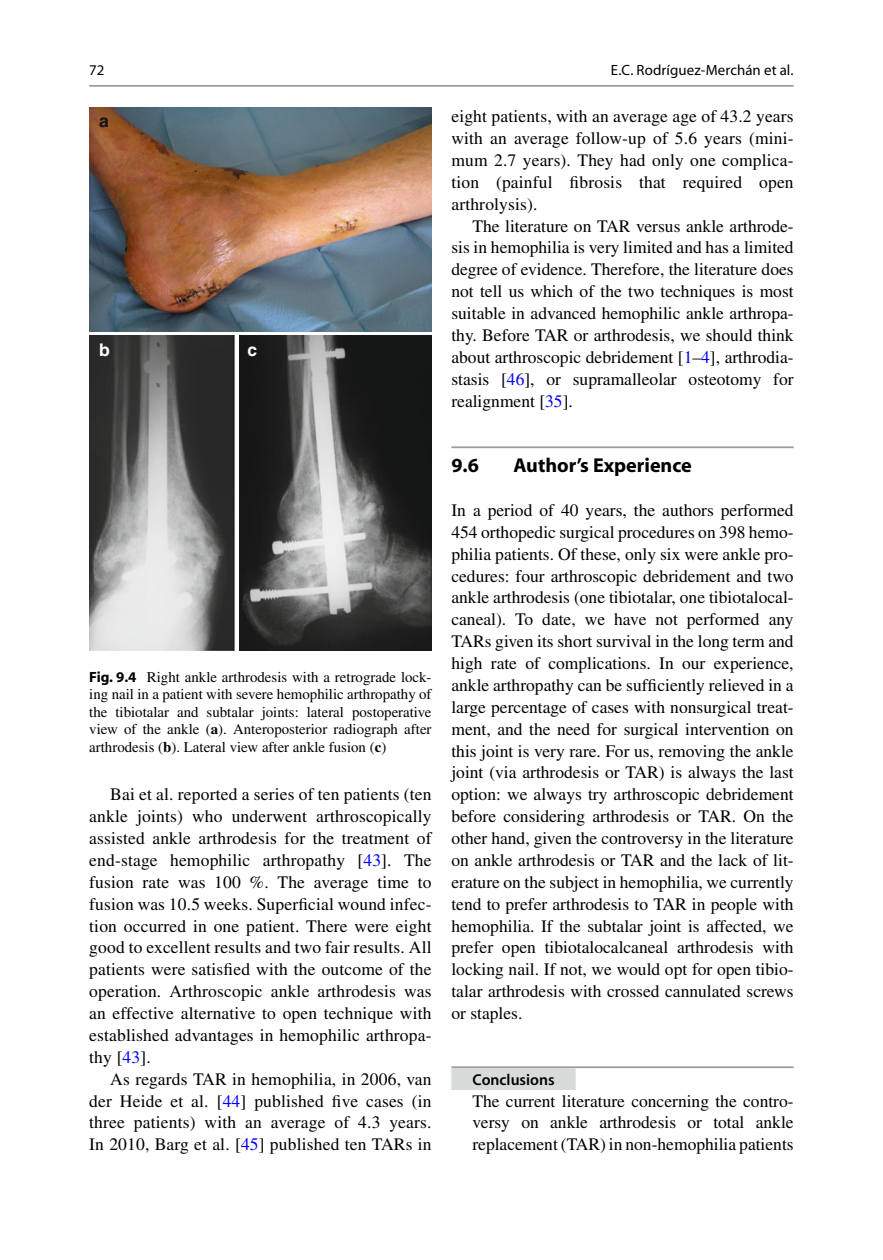
<style>
.page{position:relative;width:883px;height:1260px;background:#fff}
.page>*{position:absolute;margin:0;border:0;box-sizing:border-box;transform-origin:0 0}
.t1{font:700 20.12px "Lyyxsw Myriad";color:#000}
.t2{font:17.5px/21.9px "Vscwrl Times";color:#000;text-align:justify}
.t3{font:700 17.5px "Jcvnlq Helvetica";color:#fff}
.t4{font:700 17.5px "Jcvnlq Helvetica";color:#121313}
.t5{font:600 15.75px "Dhsnnm Myriad";color:#000}
.t6{font:14.88px/17.5px "Vscwrl Times";color:#000;text-align:justify}
.t7{font:14.88px "Jlhdyr Myriad";letter-spacing:.005em;color:#000}
.s1{color:#0000fa}
.s2{font-family:"Lyyxsw Myriad";font-weight:700}
.s3{font-family:"Lwgnrh Times";font-weight:700}
</style>
<div class="page">
<hr style="left:451px;top:446px;width:343px;height:2px;background:#9c9c9c">
<hr style="left:451px;top:1066px;width:343px;height:2px;background:#9c9c9c">
<div style="left:451px;top:1068px;width:125px;height:22px;background:#d9dada"></div>
<img style="left:89px;top:107px;width:343px;height:224px">
<img style="left:89px;top:336px;width:146px;height:315px">
<img style="left:239px;top:336px;width:193px;height:314px">
<hr style="left:89px;top:85px;width:705px;height:2px;background:#9c9c9c">
<p class="t7" style="left:89px;top:64px;width:17px">72</p>
<p class="t4" style="left:99px;top:114px;width:11px">a</p>
<p class="t3" style="left:99px;top:344px;width:12px">b</p>
<p class="t3" style="left:248px;top:344px;width:11px">c</p>
<p class="t7" style="left:611px;top:64px;width:184px">E.C. Rodríguez-Merchán et al.</p>
<p class="t2" style="left:451px;top:107px;width:344px">eight patients, with an average age of 43.2 years with an average follow-up of 5.6 years (mini&shy;mum 2.7 years). They had only one complica&shy;tion (painful fibrosis that required open arthrolysis).</p>
<p class="t2" style="left:451px;top:216px;width:344px;text-indent:21px">The literature on TAR versus ankle arthrode&shy;sis in hemophilia is very limited and has a limited degree of evidence. Therefore, the literature does not tell us which of the two techniques is most suitable in advanced hemophilic ankle arthropa&shy;thy. Before TAR or arthrodesis, we should think about arthroscopic debridement [ <span class="s1">1</span> – <span class="s1">4</span> ], arthrodia&shy;stasis [ <span class="s1">46</span> ], or supramalleolar osteotomy for realignment [ <span class="s1">35</span> ].</p>
<p class="t6" style="left:89px;top:670px;width:344px"><span class="s2">Fig. 9.4</span> Right ankle arthrodesis with a retrograde lock&shy;ing nail in a patient with severe hemophilic arthropathy of the tibiotalar and subtalar joints: lateral postoperative view of the ankle ( <span class="s3">a</span> ). Anteroposterior radiograph after arthrodesis ( <span class="s3">b</span> ). Lateral view after ankle fusion ( <span class="s3">c</span> )</p>
<p class="t2" style="left:89px;top:785px;width:344px;text-indent:21px">Bai et al. reported a series of ten patients (ten ankle joints) who underwent arthroscopically assisted ankle arthrodesis for the treatment of end-stage hemophilic arthropathy [ <span class="s1">43</span> ]. The fusion rate was 100 %. The average time to fusion was 10.5 weeks. Superficial wound infec&shy;tion occurred in one patient. There were eight good to excellent results and two fair results. All patients were satisfied with the outcome of the operation. Arthroscopic ankle arthrodesis was an effective alternative to open technique with established advantages in hemophilic arthropa&shy;thy [ <span class="s1">43</span> ].</p>
<p class="t2" style="left:89px;top:1070px;width:344px;text-indent:21px">As regards TAR in hemophilia, in 2006, van der Heide et al. [ <span class="s1">44</span> ] published five cases (in three patients) with an average of 4.3 years.<br>In 2010, Barg et al. [ <span class="s1">45</span> ] published ten TARs in</p>
<p class="t1" style="left:451px;top:458px;width:29px">9.6</p>
<p class="t1" style="left:513px;top:458px;width:180px">Author’s Experience</p>
<p class="t2" style="left:451px;top:501px;width:344px">In a period of 40 years, the authors performed 454 orthopedic surgical procedures on 398 hemo&shy;philia patients. Of these, only six were ankle pro&shy;cedures: four arthroscopic debridement and two ankle arthrodesis (one tibiotalar, one tibiotalocal&shy;caneal). To date, we have not performed any TARs given its short survival in the long term and high rate of complications. In our experience, ankle arthropathy can be sufficiently relieved in a large percentage of cases with nonsurgical treat&shy;ment, and the need for surgical intervention on this joint is very rare. For us, removing the ankle joint (via arthrodesis or TAR) is always the last option: we always try arthroscopic debridement before considering arthrodesis or TAR. On the other hand, given the controversy in the literature on ankle arthrodesis or TAR and the lack of lit&shy;erature on the subject in hemophilia, we currently tend to prefer arthrodesis to TAR in people with hemophilia. If the subtalar joint is affected, we prefer open tibiotalocalcaneal arthrodesis with locking nail. If not, we would opt for open tibio&shy;talar arthrodesis with crossed cannulated screws or staples.</p>
<p class="t5" style="left:472px;top:1073px;width:84px">Conclusions</p>
<p class="t2" style="left:472px;top:1091px;width:323px">The current literature concerning the contro&shy;versy on ankle arthrodesis or total ankle replacement (TAR) in non-hemophilia patients</p>
</div>
